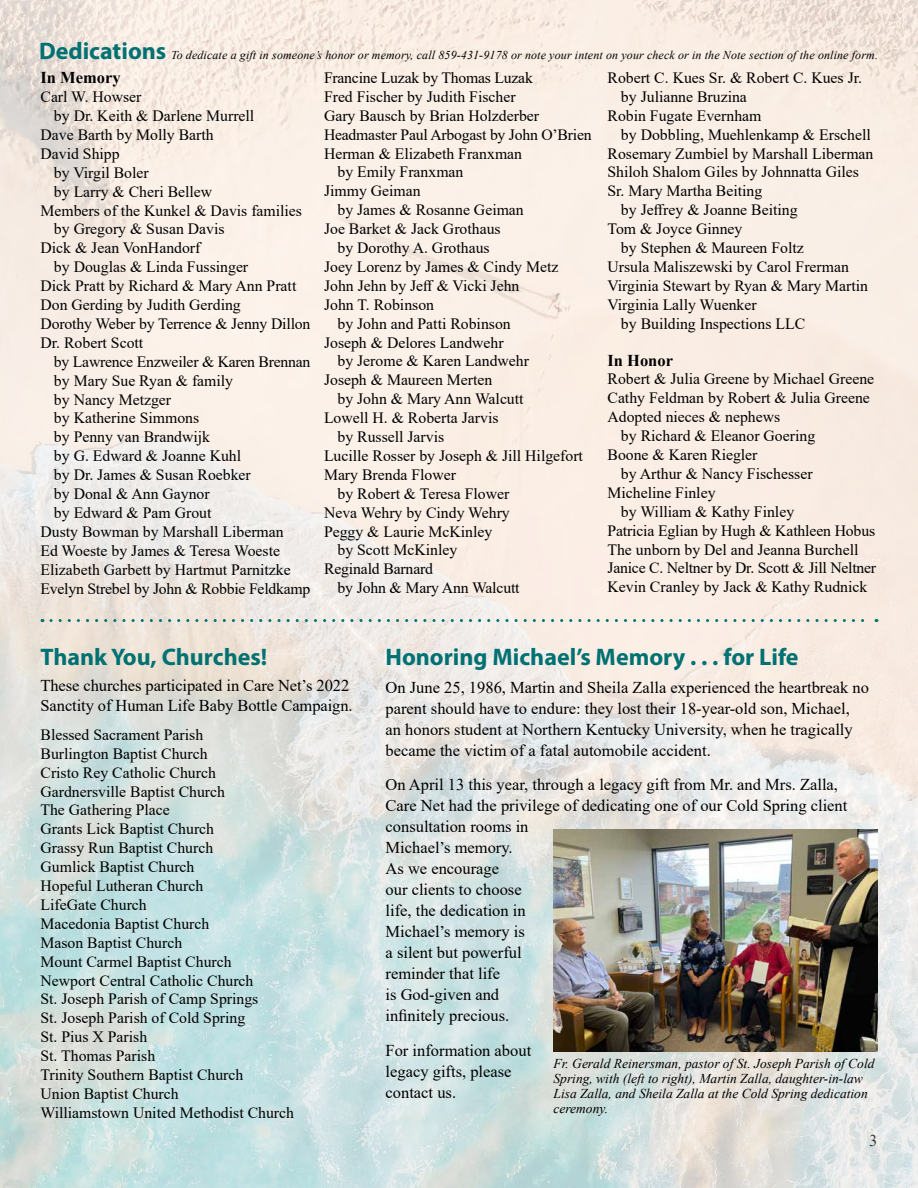
<style>
.page{position:relative;width:918px;height:1188px;background:#fff}
.page>*{position:absolute;margin:0;border:0;box-sizing:border-box;transform-origin:0 0}
.t1{font:700 24px "Myriad Pro";color:#007172}
.t2{font:16.5px/21px "Times New Roman";color:#000}
.t3{font:700 16.5px "Times New Roman";color:#000}
.t4{font:15.75px/18.9px "Times New Roman";color:#000}
.t5{font:italic 13.5px/15px "Times New Roman";color:#000}
.t6{font:italic 12px "Times New Roman";letter-spacing:.01em;color:#000}
.s1{font-family:"Myriad Pro";font-weight:700;font-style:normal;font-size:24px;color:#007172}
</style>
<div class="page">
<img style="left:0;top:0;width:918px;height:1188px">
<svg style="left:51px;top:619px;width:826px;height:3px;background:#b7cbc5"></svg>
<img style="left:554px;top:829px;width:324px;height:223px">
<p class="t6" style="left:39px;top:47px;width:841px"><span class="s1">Dedications</span> To dedicate a gift in someone’s honor or memory, call 859-431-9178 or note your intent on your check or in the Note section of the online form.</p>
<p class="t3" style="left:40px;top:66px;width:82px">In Memory</p>
<p class="t4" style="left:40px;top:87px;width:103px">Carl W. Howser</p>
<p class="t4" style="left:54px;top:106px;width:202px">by Dr. Keith &amp; Darlene Murrell</p>
<p class="t4" style="left:40px;top:125px;width:175px">Dave Barth by Molly Barth</p>
<p class="t4" style="left:40px;top:144px;width:81px">David Shipp</p>
<p class="t4" style="left:54px;top:163px;width:96px">by Virgil Boler</p>
<p class="t4" style="left:54px;top:181px;width:160px">by Larry &amp; Cheri Bellew</p>
<p class="t4" style="left:40px;top:200px;width:263px">Members of the Kunkel &amp; Davis families</p>
<p class="t4" style="left:54px;top:219px;width:172px">by Gregory &amp; Susan Davis</p>
<p class="t4" style="left:40px;top:238px;width:161px">Dick &amp; Jean VonHandorf</p>
<p class="t4" style="left:54px;top:257px;width:196px">by Douglas &amp; Linda Fussinger</p>
<p class="t4" style="left:40px;top:276px;width:257px">Dick Pratt by Richard &amp; Mary Ann Pratt</p>
<p class="t4" style="left:40px;top:295px;width:202px">Don Gerding by Judith Gerding</p>
<p class="t4" style="left:40px;top:314px;width:271px">Dorothy Weber by Terrence &amp; Jenny Dillon</p>
<p class="t4" style="left:40px;top:333px;width:104px">Dr. Robert Scott</p>
<p class="t4" style="left:54px;top:352px;width:258px">by Lawrence Enzweiler &amp; Karen Brennan</p>
<p class="t4" style="left:54px;top:370px;width:181px">by Mary Sue Ryan &amp; family</p>
<p class="t4" style="left:54px;top:389px;width:119px">by Nancy Metzger</p>
<p class="t4" style="left:54px;top:408px;width:147px">by Katherine Simmons</p>
<p class="t4" style="left:54px;top:427px;width:158px">by Penny van Brandwijk</p>
<p class="t4" style="left:54px;top:446px;width:189px">by G. Edward &amp; Joanne Kuhl</p>
<p class="t4" style="left:54px;top:465px;width:198px">by Dr. James &amp; Susan Roebker</p>
<p class="t4" style="left:54px;top:484px;width:157px">by Donal &amp; Ann Gaynor</p>
<p class="t4" style="left:54px;top:503px;width:159px">by Edward &amp; Pam Grout</p>
<p class="t4" style="left:40px;top:522px;width:245px">Dusty Bowman by Marshall Liberman</p>
<p class="t4" style="left:40px;top:541px;width:241px">Ed Woeste by James &amp; Teresa Woeste</p>
<p class="t4" style="left:40px;top:559px;width:252px">Elizabeth Garbett by Hartmut Parnitzke</p>
<p class="t4" style="left:40px;top:578px;width:271px">Evelyn Strebel by John &amp; Robbie Feldkamp</p>
<p class="t4" style="left:608px;top:68px;width:256px">Robert C. Kues Sr. &amp; Robert C. Kues Jr.</p>
<p class="t4" style="left:621px;top:87px;width:127px">by Julianne Bruzina</p>
<p class="t4" style="left:608px;top:106px;width:155px">Robin Fugate Evernham</p>
<p class="t4" style="left:621px;top:124px;width:251px">by Dobbling, Muehlenkamp &amp; Erschell</p>
<p class="t4" style="left:608px;top:143px;width:267px">Rosemary Zumbiel by Marshall Liberman</p>
<p class="t4" style="left:608px;top:162px;width:253px">Shiloh Shalom Giles by Johnnatta Giles</p>
<p class="t4" style="left:608px;top:181px;width:156px">Sr. Mary Martha Beiting</p>
<p class="t4" style="left:621px;top:200px;width:178px">by Jeffrey &amp; Joanne Beiting</p>
<p class="t4" style="left:608px;top:219px;width:136px">Tom &amp; Joyce Ginney</p>
<p class="t4" style="left:621px;top:238px;width:184px">by Stephen &amp; Maureen Foltz</p>
<p class="t4" style="left:608px;top:257px;width:243px">Ursula Maliszewski by Carol Frerman</p>
<p class="t4" style="left:608px;top:276px;width:262px">Virginia Stewart by Ryan &amp; Mary Martin</p>
<p class="t4" style="left:608px;top:295px;width:151px">Virginia Lally Wuenker</p>
<p class="t4" style="left:621px;top:313px;width:186px">by Building Inspections LLC</p>
<p class="t3" style="left:608px;top:348px;width:67px">In Honor</p>
<p class="t4" style="left:608px;top:369px;width:268px">Robert &amp; Julia Greene by Michael Greene</p>
<p class="t4" style="left:608px;top:388px;width:264px">Cathy Feldman by Robert &amp; Julia Greene</p>
<p class="t4" style="left:608px;top:407px;width:174px">Adopted nieces &amp; nephews</p>
<p class="t4" style="left:621px;top:426px;width:196px">by Richard &amp; Eleanor Goering</p>
<p class="t4" style="left:608px;top:445px;width:152px">Boone &amp; Karen Riegler</p>
<p class="t4" style="left:621px;top:464px;width:193px">by Arthur &amp; Nancy Fischesser</p>
<p class="t4" style="left:608px;top:483px;width:110px">Micheline Finley</p>
<p class="t4" style="left:621px;top:502px;width:175px">by William &amp; Kathy Finley</p>
<p class="t4" style="left:608px;top:520px;width:269px">Patricia Eglian by Hugh &amp; Kathleen Hobus</p>
<p class="t4" style="left:608px;top:539px;width:253px">The unborn by Del and Jeanna Burchell</p>
<p class="t4" style="left:608px;top:558px;width:270px">Janice C. Neltner by Dr. Scott &amp; Jill Neltner</p>
<p class="t4" style="left:608px;top:577px;width:261px">Kevin Cranley by Jack &amp; Kathy Rudnick</p>
<p class="t4" style="left:324px;top:68px;width:210px">Francine Luzak by Thomas Luzak</p>
<p class="t4" style="left:324px;top:87px;width:193px">Fred Fischer by Judith Fischer</p>
<p class="t4" style="left:324px;top:106px;width:217px">Gary Bausch by Brian Holzderber</p>
<p class="t4" style="left:324px;top:124px;width:269px">Headmaster Paul Arbogast by John O’Brien</p>
<p class="t4" style="left:324px;top:143px;width:200px">Herman &amp; Elizabeth Franxman</p>
<p class="t4" style="left:337px;top:162px;width:127px">by Emily Franxman</p>
<p class="t4" style="left:324px;top:181px;width:98px">Jimmy Geiman</p>
<p class="t4" style="left:337px;top:200px;width:188px">by James &amp; Rosanne Geiman</p>
<p class="t4" style="left:324px;top:219px;width:178px">Joe Barket &amp; Jack Grothaus</p>
<p class="t4" style="left:337px;top:238px;width:154px">by Dorothy A. Grothaus</p>
<p class="t4" style="left:324px;top:257px;width:236px">Joey Lorenz by James &amp; Cindy Metz</p>
<p class="t4" style="left:324px;top:276px;width:197px">John Jehn by Jeff &amp; Vicki Jehn</p>
<p class="t4" style="left:324px;top:295px;width:112px">John T. Robinson</p>
<p class="t4" style="left:337px;top:313px;width:175px">by John and Patti Robinson</p>
<p class="t4" style="left:324px;top:332px;width:181px">Joseph &amp; Delores Landwehr</p>
<p class="t4" style="left:337px;top:351px;width:193px">by Jerome &amp; Karen Landwehr</p>
<p class="t4" style="left:324px;top:370px;width:170px">Joseph &amp; Maureen Merten</p>
<p class="t4" style="left:337px;top:389px;width:188px">by John &amp; Mary Ann Walcutt</p>
<p class="t4" style="left:324px;top:408px;width:176px">Lowell H. &amp; Roberta Jarvis</p>
<p class="t4" style="left:337px;top:427px;width:108px">by Russell Jarvis</p>
<p class="t4" style="left:324px;top:446px;width:260px">Lucille Rosser by Joseph &amp; Jill Hilgefort</p>
<p class="t4" style="left:324px;top:465px;width:134px">Mary Brenda Flower</p>
<p class="t4" style="left:337px;top:484px;width:173px">by Robert &amp; Teresa Flower</p>
<p class="t4" style="left:324px;top:502px;width:187px">Neva Wehry by Cindy Wehry</p>
<p class="t4" style="left:324px;top:521px;width:170px">Peggy &amp; Laurie McKinley</p>
<p class="t4" style="left:337px;top:540px;width:121px">by Scott McKinley</p>
<p class="t4" style="left:324px;top:559px;width:111px">Reginald Barnard</p>
<p class="t4" style="left:337px;top:578px;width:184px">by John &amp; Mary Ann Walcutt</p>
<h1 class="t1" style="left:40px;top:641px;width:228px">Thank You, Churches!</h1>
<p class="t2" style="left:40px;top:675px;width:314px;line-height:19.8px">These churches participated in Care Net’s 2022<br>Sanctity of Human Life Baby Bottle Campaign.</p>
<p class="t4" style="left:40px;top:725px;width:255px">Blessed Sacrament Parish<br>Burlington Baptist Church<br>Cristo Rey Catholic Church<br>Gardnersville Baptist Church<br>The Gathering Place<br>Grants Lick Baptist Church<br>Grassy Run Baptist Church<br>Gumlick Baptist Church<br>Hopeful Lutheran Church<br>LifeGate Church<br>Macedonia Baptist Church<br>Mason Baptist Church<br>Mount Carmel Baptist Church<br>Newport Central Catholic Church<br>St. Joseph Parish of Camp Springs<br>St. Joseph Parish of Cold Spring<br>St. Pius X Parish<br>St. Thomas Parish<br>Trinity Southern Baptist Church<br>Union Baptist Church<br>Williamstown United Methodist Church</p>
<h1 class="t1" style="left:386px;top:641px;width:415px">Honoring Michael’s Memory . . . for Life</h1>
<p class="t2" style="left:386px;top:676px;width:485px">On June 25, 1986, Martin and Sheila Zalla experienced the heartbreak no parent should have to endure: they lost their 18-year-old son, Michael, an honors student at Northern Kentucky University, when he tragically became the victim of a fatal automobile accident.</p>
<p class="t2" style="left:386px;top:774px;width:463px">On April 13 this year, through a legacy gift from Mr. and Mrs. Zalla,<br>Care Net had the privilege of dedicating one of our Cold Spring client consultation rooms in<br>Michael’s memory.<br>As we encourage<br>our clients to choose<br>life, the dedication in<br>Michael’s memory is<br>a silent but powerful<br>reminder that life<br>is God-given and<br>infinitely precious.</p>
<p class="t2" style="left:386px;top:1039px;width:147px">For information about legacy gifts, please contact us.</p>
<p class="t5" style="left:554px;top:1056px;width:323px">Fr. Gerald Reinersman, pastor of St. Joseph Parish of Cold Spring, with (left to right), Martin Zalla, daughter-in-law Lisa Zalla, and Sheila Zalla at the Cold Spring dedication ceremony.</p>
<p class="t2" style="left:869px;top:1130px;width:10px">3</p>
</div>
